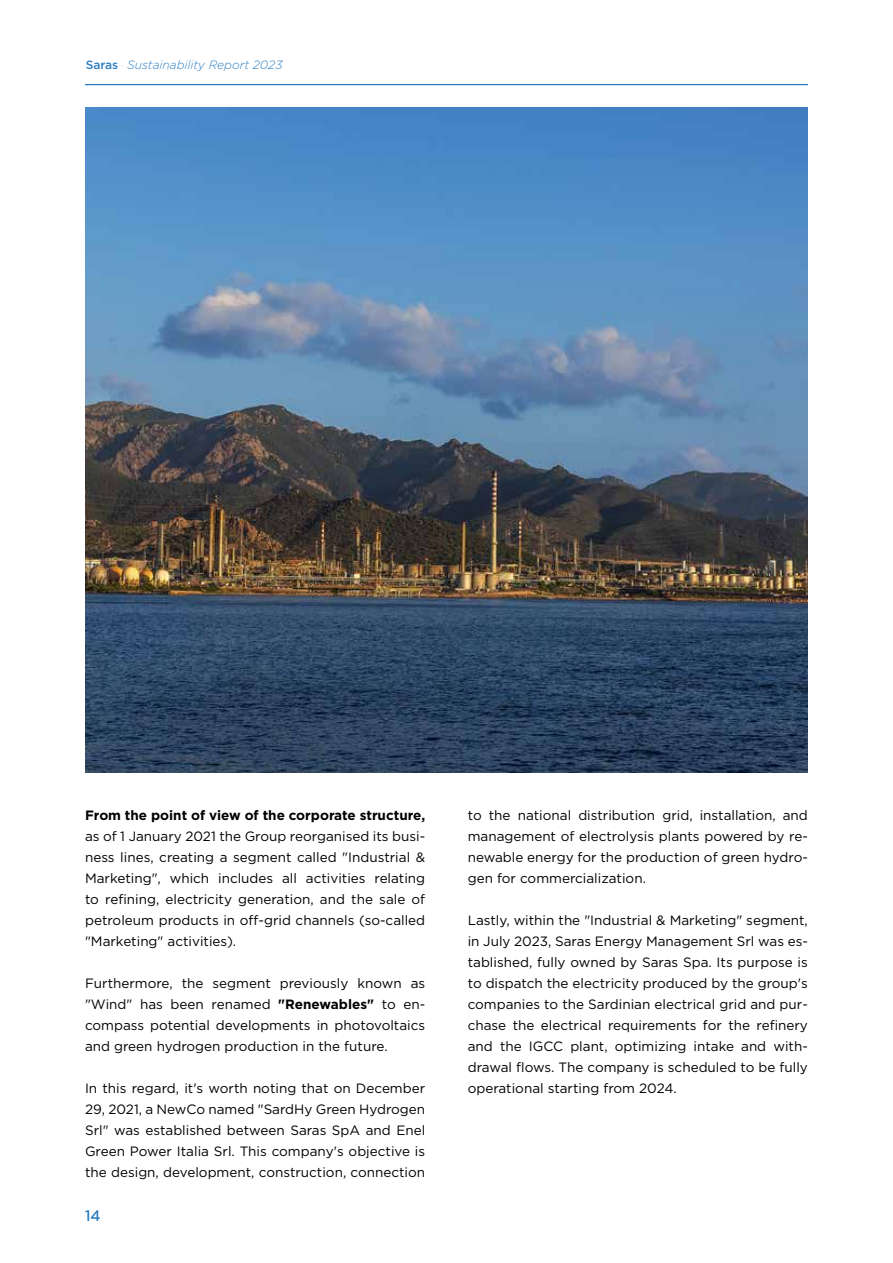
<style>
.page{position:relative;width:893px;height:1263px;background:#fff}
.page>*{position:absolute;margin:0;border:0;box-sizing:border-box;transform-origin:0 0}
.t1{font:15px "Gotham";color:#2e7fc2}
.t2{font:13.5px/21px "Gotham";color:#000;text-align:justify}
.t3{font:700 13.5px "Gotham";color:#000}
.t4{font:italic 300 12px "Gotham";color:#2e7fc2}
.s1{font-weight:500;font-style:normal}
.s2{font-weight:100;font-style:normal}
.s3{font-weight:700}
</style>
<div class="page">
<hr style="left:85px;top:84px;width:723px;height:1px;background:#2e7fc2">
<img style="left:85px;top:107px;width:723px;height:665px">
<p class="t4" style="left:86px;top:57px;width:198px"><span class="s1">Saras</span> <span class="s2">∙</span> Sustainability Report 2023</p>
<p class="t3" style="left:85px;top:806px;width:342px">From the point of view of the corporate structure,</p>
<p class="t2" style="left:85px;top:825px;width:342px">as of 1 January 2021 the Group reorganised its busi&shy;ness lines, creating a segment called "Industrial &amp; Marketing", which includes all activities relating to refining, electricity generation, and the sale of petroleum products in off-grid channels (so-called "Marketing" activities).</p>
<p class="t2" style="left:85px;top:973px;width:342px">Furthermore, the segment previously known as "Wind" has been renamed <span class="s3">"Renewables"</span> to en&shy;compass potential developments in photovoltaics and green hydrogen production in the future.</p>
<p class="t2" style="left:85px;top:1078px;width:342px">In this regard, it's worth noting that on December 29, 2021, a NewCo named "SardHy Green Hydrogen Srl" was established between Saras SpA and Enel Green Power Italia Srl. This company's objective is the design, development, construction, connection</p>
<p class="t1" style="left:85px;top:1206px;width:17px">14</p>
<p class="t2" style="left:468px;top:805px;width:342px">to the national distribution grid, installation, and management of electrolysis plants powered by re&shy;newable energy for the production of green hydro&shy;gen for commercialization.</p>
<p class="t2" style="left:468px;top:910px;width:342px">Lastly, within the "Industrial &amp; Marketing" segment, in July 2023, Saras Energy Management Srl was es&shy;tablished, fully owned by Saras Spa. Its purpose is to dispatch the electricity produced by the group's companies to the Sardinian electrical grid and pur&shy;chase the electrical requirements for the refinery and the IGCC plant, optimizing intake and with&shy;drawal flows. The company is scheduled to be fully operational starting from 2024.</p>
</div>
